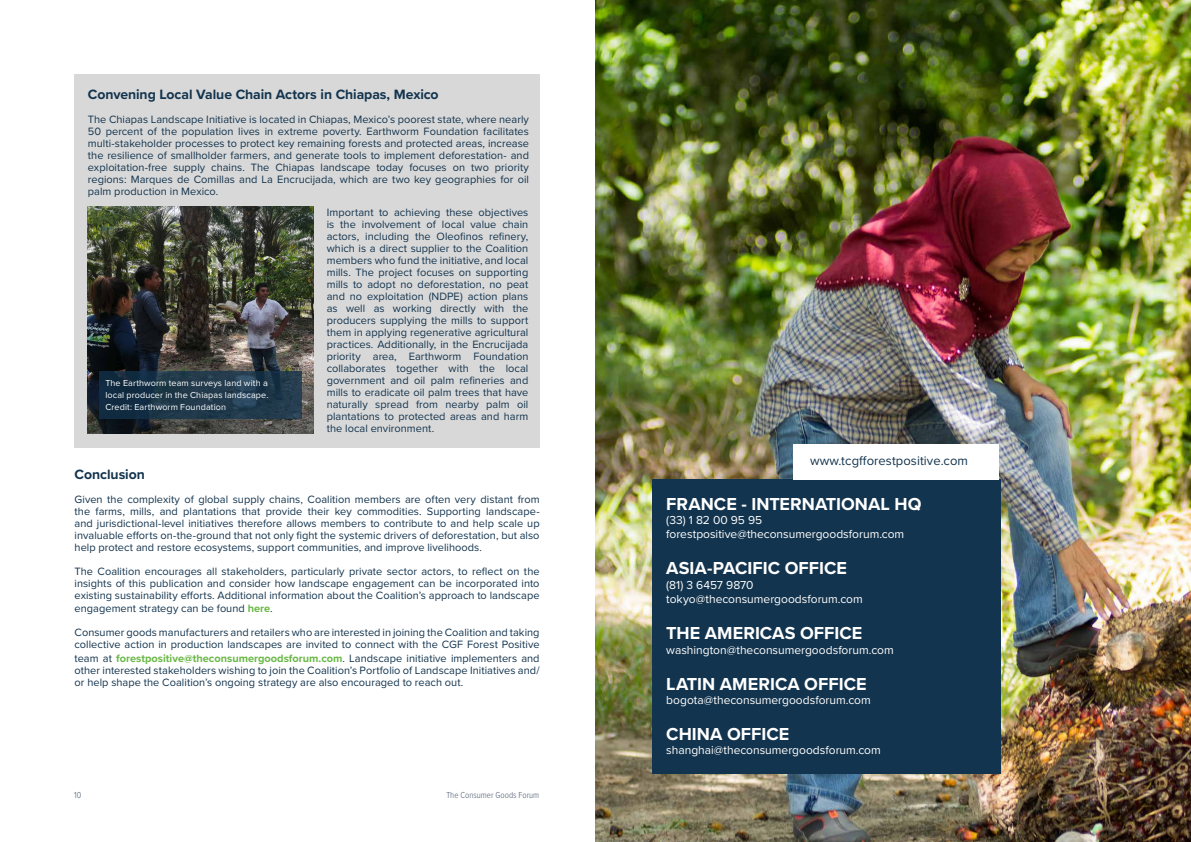
<style>
.page{position:relative;width:1191px;height:842px;background:#fff}
.page>*{position:absolute;margin:0;border:0;box-sizing:border-box;transform-origin:0 0}
.t1{font:700 18px "Proxima Nova";color:#fff}
.t2{font:700 14px "Proxima Nova";letter-spacing:-.005em;color:#13344e}
.t3{font:13px "Proxima Nova";letter-spacing:.005em;color:#13344e}
.t4{font:12px "Proxima Nova";color:#fff}
.t5{font:11px/12px "Proxima Nova";letter-spacing:.005em;color:#13344e;text-align:justify}
.t6{font:9px/12px "Proxima Nova";letter-spacing:.01em;color:#fff;text-align:justify}
.t7{font:300 9px "Proxima Nova Cond";color:#4e5b70}
.s1{font-weight:700;color:#69b845}
</style>
<div class="page">
<img style="left:595px;top:0;width:596px;height:842px">
<div style="left:652px;top:479px;width:349px;height:295px;background:#13344e"></div>
<div style="left:793px;top:444px;width:205px;height:35px;background:#fff"></div>
<div style="left:75px;top:75px;width:464px;height:373px;background:#d8d8d8"></div>
<img style="left:87px;top:207px;width:227px;height:226px">
<svg style="left:99px;top:371px;width:202px;height:48px;background:#1d3649"></svg>
<p class="t2" style="left:88px;top:84px;width:352px">Convening Local Value Chain Actors in Chiapas, Mexico</p>
<p class="t5" style="left:88px;top:113px;width:442px">The Chiapas Landscape Initiative is located in Chiapas, Mexico’s poorest state, where nearly 50 percent of the population lives in extreme poverty. Earthworm Foundation facilitates multi-stakeholder processes to protect key remaining forests and protected areas, increase the resilience of smallholder farmers, and generate tools to implement deforestation- and exploitation-free supply chains. The Chiapas landscape today focuses on two priority regions: Marques de Comillas and La Encrucijada, which are two key geographies for oil palm production in Mexico.</p>
<p class="t5" style="left:327px;top:205px;width:203px">Important to achieving these objectives is the involvement of local value chain actors, including the Oleofinos refinery, which is a direct supplier to the Coalition members who fund the initiative, and local mills. The project focuses on supporting mills to adopt no deforestation, no peat and no exploitation (NDPE) action plans as well as working directly with the producers supplying the mills to support them in applying regenerative agricultural practices. Additionally, in the Encrucijada priority area, Earthworm Foundation collaborates together with the local government and oil palm refineries and mills to eradicate oil palm trees that have naturally spread from nearby palm oil plantations to protected areas and harm the local environment.</p>
<p class="t6" style="left:105px;top:377px;width:165px">The Earthworm team surveys land with a local producer in the Chiapas landscape.<br>Credit: Earthworm Foundation</p>
<p class="t2" style="left:75px;top:464px;width:72px">Conclusion</p>
<p class="t5" style="left:75px;top:493px;width:466px">Given the complexity of global supply chains, Coalition members are often very distant from the farms, mills, and plantations that provide their key commodities. Supporting landscape&shy;and jurisdictional-level initiatives therefore allows members to contribute to and help scale up invaluable efforts on-the-ground that not only fight the systemic drivers of deforestation, but also help protect and restore ecosystems, support communities, and improve livelihoods.</p>
<p class="t5" style="left:75px;top:565px;width:466px">The Coalition encourages all stakeholders, particularly private sector actors, to reflect on the insights of this publication and consider how landscape engagement can be incorporated into existing sustainability efforts. Additional information about the Coalition’s approach to landscape</p>
<p class="t5" style="left:75px;top:602px;width:200px">engagement strategy can be found <span class="s1">here</span>.</p>
<p class="t5" style="left:75px;top:626px;width:466px">Consumer goods manufacturers and retailers who are interested in joining the Coalition and taking collective action in production landscapes are invited to connect with the CGF Forest Positive</p>
<p class="t5" style="left:75px;top:651px;width:466px">team at <span class="s1">forestpositive@theconsumergoodsforum.com</span>. Landscape initiative implementers and other interested stakeholders wishing to join the Coalition’s Portfolio of Landscape Initiatives and/ or help shape the Coalition’s ongoing strategy are also encouraged to reach out.</p>
<p class="t7" style="left:74px;top:789px;width:9px">10</p>
<p class="t7" style="left:446px;top:788px;width:94px">The Consumer Goods Forum</p>
<p class="t3" style="left:810px;top:451px;width:159px">www.tcgfforestpositive.com</p>
<p class="t1" style="left:666px;top:490px;width:257px">FRANCE - INTERNATIONAL HQ</p>
<p class="t4" style="left:666px;top:511px;width:97px">(33) 1 82 00 95 95</p>
<p class="t4" style="left:666px;top:525px;width:239px">forestpositive@theconsumergoodsforum.com</p>
<p class="t1" style="left:666px;top:555px;width:182px">ASIA-PACIFIC OFFICE</p>
<p class="t4" style="left:666px;top:576px;width:89px">(81) 3 6457 9870</p>
<p class="t4" style="left:666px;top:590px;width:198px">tokyo@theconsumergoodsforum.com</p>
<p class="t1" style="left:666px;top:620px;width:198px">THE AMERICAS OFFICE</p>
<p class="t4" style="left:666px;top:641px;width:229px">washington@theconsumergoodsforum.com</p>
<p class="t1" style="left:666px;top:670px;width:202px">LATIN AMERICA OFFICE</p>
<p class="t4" style="left:666px;top:691px;width:206px">bogota@theconsumergoodsforum.com</p>
<p class="t1" style="left:666px;top:721px;width:124px">CHINA OFFICE</p>
<p class="t4" style="left:666px;top:741px;width:216px">shanghai@theconsumergoodsforum.com</p>
</div>
